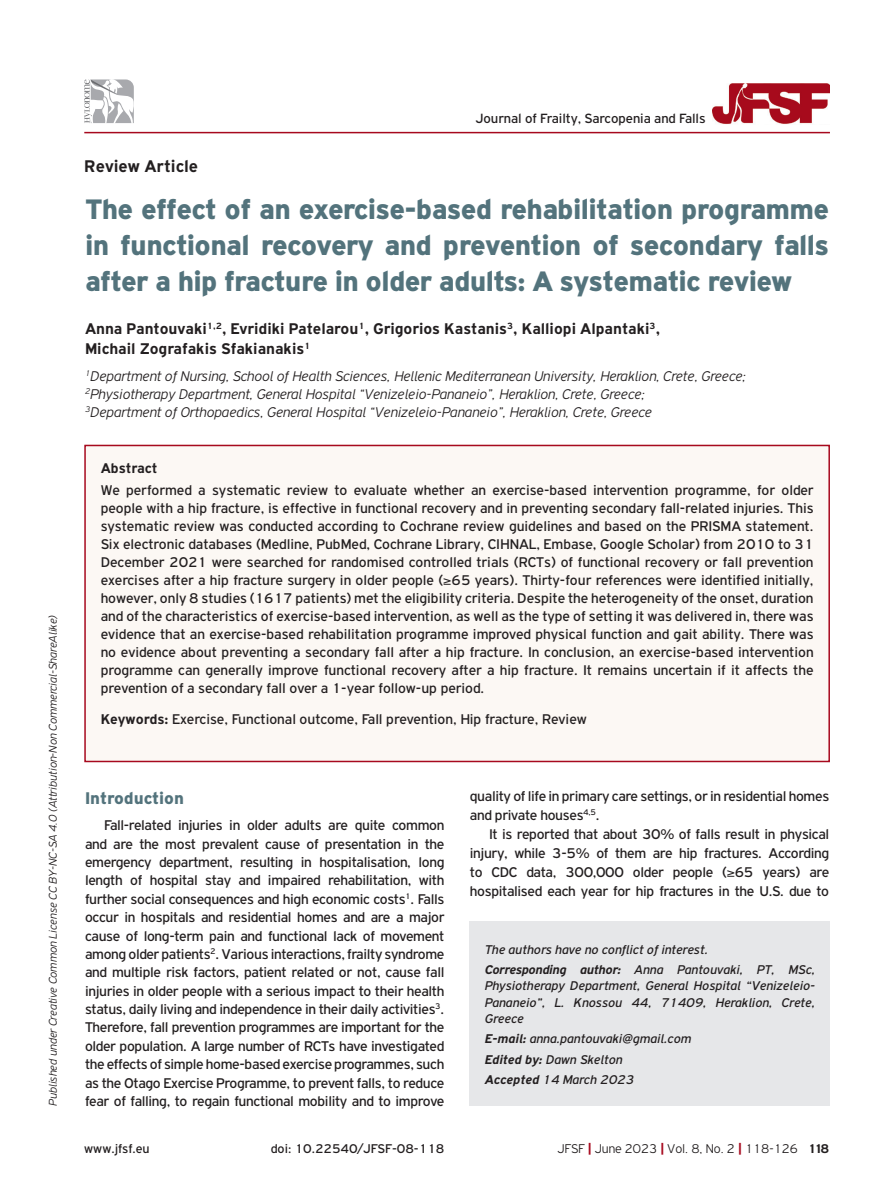
<style>
.page{position:relative;width:893px;height:1191px;background:#fff}
.page>*{position:absolute;margin:0;border:0;box-sizing:border-box;transform-origin:0 0}
.BASIC_TITLE{font:900 30px/36px "PF Highway Gothic";letter-spacing:-.02em;color:#53737c;text-align:justify}
.TYPE_OF_ARTICLE{font:700 18px "PF Highway Gothic";color:#231f20}
.TITLE_BOLD{font:900 18px "PF Highway Gothic";color:#53737c}
.AUTHORS{font:700 16.5px/19.8px "PF Highway Gothic";color:#231f20}
.ABSTRACT_TEXT{font:15px/18.3px "PF Highway Gothic";letter-spacing:-.02em;color:#231f20;text-align:justify}
.TITLE_ADDRESS{font:italic 300 15px "PF Highway Gothic";color:#231f20}
.KEYWORDS{font:15px "PF Highway Gothic";color:#231f20}
.ABSTRACT_TITLE{font:700 15px "PF Highway Gothic";color:#231f20}
.t1{font:14.25px "PF Highway Gothic";color:#231f20}
.CORRESPONDING_AUTHOR{font:italic 13.5px/16.2px "PF Highway Gothic";color:#231f20;text-align:justify}
.t2{font:13.5px "PF Highway Gothic";color:#231f20}
.CONFLICT_OF_INTEREST{font:italic 13.5px "PF Highway Gothic";color:#231f20}
.t3{font:300 13.5px "PF Highway Gothic";color:#231f20}
.t4{font:700 13.5px "PF Highway Gothic";color:#231f20}
.t5{font:italic 300 12px "PF Highway Gothic";color:#231f20}
.s1{font-weight:700}
.s2{font-weight:900;color:#a7091e}
</style>
<div class="page">
<div style="left:85px;top:445px;width:745px;height:317px;background:#fcf8f4"></div>
<img style="left:712px;top:83px;width:117px;height:41px">
<div style="left:84px;top:445px;width:746px;height:317px;border:2px solid #a7091e"></div>
<div style="left:470px;top:921px;width:360px;height:185px;background:#e6e7e9"></div>
<hr style="left:84px;top:132px;width:746px;height:1px;background:#a7091e">
<svg style="left:84px;top:79px;width:50px;height:44px"></svg>
<p class="t5" style="left:47px;top:1106px;width:492px;rotate:-90deg">Published under Creative Common License CC BY-NC-SA 4.0 (Attribution-Non Commercial-ShareAlike)</p>
<p class="t1" style="left:475px;top:111px;width:232px">Journal of Frailty, Sarcopenia and Falls</p>
<p class="TYPE_OF_ARTICLE" style="left:84px;top:156px;width:115px">Review Article</p>
<p class="BASIC_TITLE" style="left:85px;top:191px;width:746px">The effect of an exercise-based rehabilitation programme in functional recovery and prevention of secondary falls after a hip fracture in older adults: A systematic review</p>
<p class="AUTHORS" style="left:85px;top:319px;width:577px">Anna Pantouvaki<sup>1,2</sup>, Evridiki Patelarou<sup>1</sup>, Grigorios Kastanis<sup>3</sup>, Kalliopi Alpantaki<sup>3</sup>,<br>Michail Zografakis Sfakianakis<sup>1</sup></p>
<p class="TITLE_ADDRESS" style="left:85px;top:368px;width:662px"><sup>1</sup>Department of Nursing, School of Health Sciences, Hellenic Mediterranean University, Heraklion, Crete, Greece;</p>
<p class="TITLE_ADDRESS" style="left:85px;top:386px;width:561px"><sup>2</sup>Physiotherapy Department, General Hospital “Venizeleio-Pananeio”, Heraklion, Crete, Greece;</p>
<p class="TITLE_ADDRESS" style="left:85px;top:404px;width:568px"><sup>3</sup>Department of Orthopaedics, General Hospital “Venizeleio-Pananeio”, Heraklion, Crete, Greece</p>
<p class="ABSTRACT_TITLE" style="left:101px;top:460px;width:58px">Abstract</p>
<p class="ABSTRACT_TEXT" style="left:101px;top:481px;width:714px">We performed a systematic review to evaluate whether an exercise-based intervention programme, for older people with a hip fracture, is effective in functional recovery and in preventing secondary fall-related injuries. This systematic review was conducted according to Cochrane review guidelines and based on the PRISMA statement.<br>Six electronic databases (Medline, PubMed, Cochrane Library, CIHNAL, Embase, Google Scholar) from 2010 to 31<br>December 2021 were searched for randomised controlled trials (RCTs) of functional recovery or fall prevention exercises after a hip fracture surgery in older people (≥65 years). Thirty-four references were identified initially, however, only 8 studies (1617 patients) met the eligibility criteria. Despite the heterogeneity of the onset, duration and of the characteristics of exercise-based intervention, as well as the type of setting it was delivered in, there was evidence that an exercise-based rehabilitation programme improved physical function and gait ability. There was no evidence about preventing a secondary fall after a hip fracture. In conclusion, an exercise-based intervention programme can generally improve functional recovery after a hip fracture. It remains uncertain if it affects the prevention of a secondary fall over a 1-year follow-up period.</p>
<p class="KEYWORDS" style="left:101px;top:711px;width:488px"><span class="s1">Keywords:</span> Exercise, Functional outcome, Fall prevention, Hip fracture, Review</p>
<p class="TITLE_BOLD" style="left:85px;top:787px;width:100px">Introduction</p>
<p class="ABSTRACT_TEXT" style="left:85px;top:816px;width:361px;text-indent:19px">Fall-related injuries in older adults are quite common and are the most prevalent cause of presentation in the emergency department, resulting in hospitalisation, long length of hospital stay and impaired rehabilitation, with further social consequences and high economic costs<sup>1</sup>. Falls occur in hospitals and residential homes and are a major cause of long-term pain and functional lack of movement among older patients<sup>2</sup>. Various interactions, frailty syndrome and multiple risk factors, patient related or not, cause fall injuries in older people with a serious impact to their health status, daily living and independence in their daily activities<sup>3</sup>.<br>Therefore, fall prevention programmes are important for the older population. A large number of RCTs have investigated the effects of simple home-based exercise programmes, such as the Otago Exercise Programme, to prevent falls, to reduce fear of falling, to regain functional mobility and to improve</p>
<p class="ABSTRACT_TEXT" style="left:470px;top:786px;width:361px;line-height:18.9px">quality of life in primary care settings, or in residential homes and private houses<sup>4,5</sup>.</p>
<p class="ABSTRACT_TEXT" style="left:470px;top:824px;width:361px;line-height:18.9px;text-indent:19px">It is reported that about 30% of falls result in physical injury, while 3-5% of them are hip fractures. According to CDC data, 300,000 older people (≥65 years) are hospitalised each year for hip fractures in the U.S. due to</p>
<p class="CONFLICT_OF_INTEREST" style="left:485px;top:942px;width:225px">The authors have no conflict of interest.</p>
<p class="CORRESPONDING_AUTHOR" style="left:485px;top:961px;width:332px"><span class="s1">Corresponding author:</span> Anna Pantouvaki, PT, MSc, Physiotherapy Department, General Hospital “Venizeleio-Pananeio”, L. Knossou 44, 71409, Heraklion, Crete, Greece</p>
<p class="CORRESPONDING_AUTHOR" style="left:485px;top:1030px;width:208px"><span class="s1">E-mail:</span> anna.pantouvaki@gmail.com</p>
<p class="CORRESPONDING_AUTHOR" style="left:485px;top:1051px;width:139px"><span class="s1">Edited by:</span> Dawn Skelton</p>
<p class="CORRESPONDING_AUTHOR" style="left:485px;top:1071px;width:151px"><span class="s1">Accepted</span> 14 March 2023</p>
<p class="t2" style="left:84px;top:1141px;width:67px">www.jfsf.eu</p>
<p class="t2" style="left:271px;top:1141px;width:175px">doi: 10.22540/JFSF-08-118</p>
<p class="t3" style="left:557px;top:1141px;width:242px">JFSF <span class="s2">|</span> June 2023 <span class="s2">|</span> Vol. 8, No. 2 <span class="s2">|</span> 118-126</p>
<p class="t4" style="left:808px;top:1141px;width:23px">118</p>
</div>
